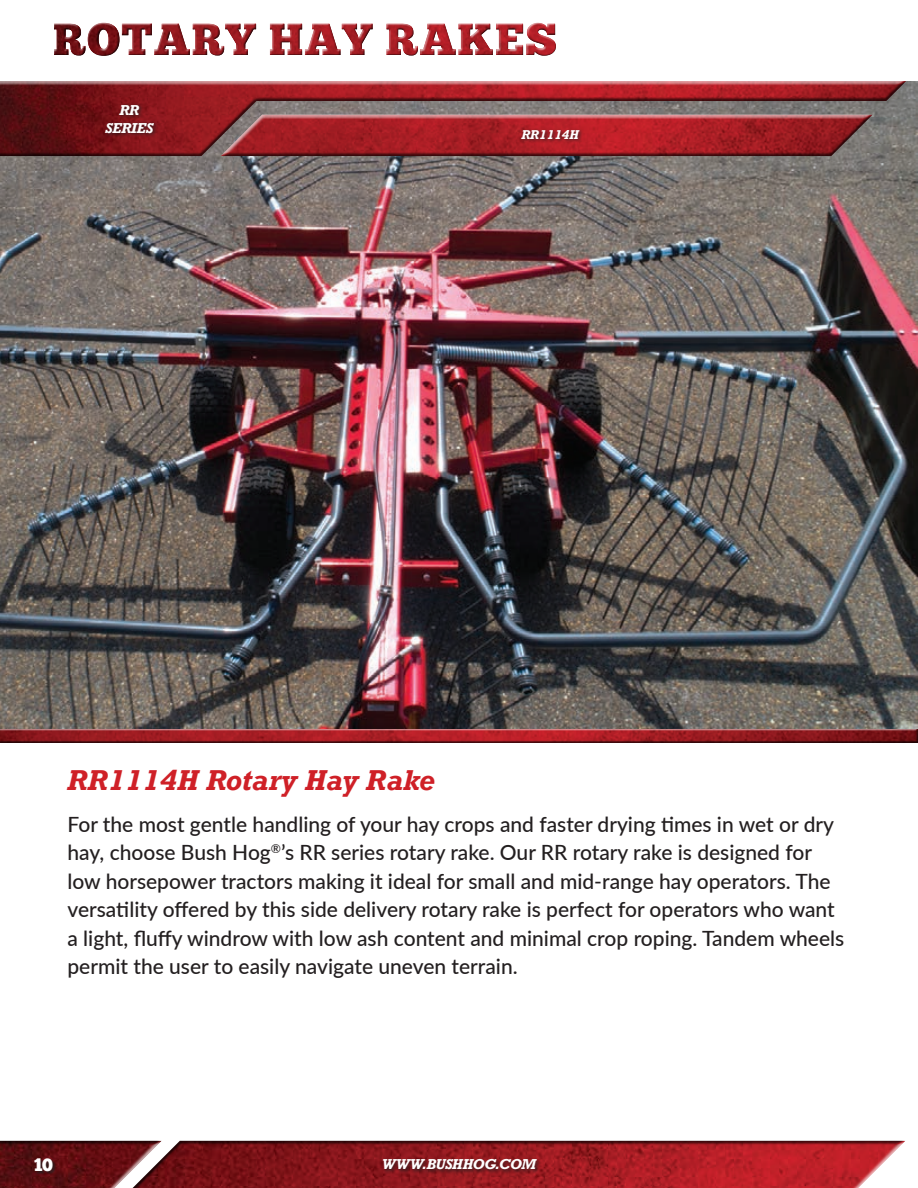
<style>
.page{position:relative;width:918px;height:1188px;background:#fff}
.page>*{position:absolute;margin:0;border:0;box-sizing:border-box;transform-origin:0 0}
.t1{font:italic 700 27px "Rockwell";letter-spacing:.01em;color:#cf2027}
.t2{font:500 21px/28.5px "Lato";color:#231f20}
.t3{font:18px "Chunk Five";color:#fff}
.t4{font:italic 700 13.5px/18px "Rockwell";letter-spacing:-.01em;color:#fff;text-align:center}
.t5{font:italic 700 12px "Rockwell";color:#fff}
</style>
<div class="page">
<img style="left:0;top:81px;width:918px;height:645px">
<div style="left:0;top:726px;width:918px;height:17px;background:#fff;opacity:.75"></div>
<div style="left:0;top:728px;width:918px;height:15px;background:#231f20;opacity:.75"></div>
<div style="left:0;top:1140px;width:918px;height:48px;background:#231f20;opacity:.75"></div>
<div style="left:34px;top:1159px;width:23px;height:16px;background:#231f20;opacity:.75"></div>
<div style="left:381px;top:1158px;width:161px;height:16px;background:#231f20;opacity:.75"></div>
<div style="left:0;top:79px;width:909px;height:79px;background:#231f20;opacity:.75"></div>
<div style="left:519px;top:128px;width:65px;height:15px;background:#231f20;opacity:.75"></div>
<div style="left:53px;top:22px;width:504px;height:35px;background:#231f20;opacity:.75"></div>
<div style="left:103px;top:103px;width:56px;height:34px;background:#231f20;opacity:.75"></div>
<p class="t4" style="left:105px;top:101px;width:50px">RR<br>SERIES</p>
<p class="t5" style="left:521px;top:127px;width:59px">RR1114H</p>
<p class="t1" style="left:68px;top:763px;width:369px">RR1114H Rotary Hay Rake</p>
<p class="t2" style="left:67px;top:809px;width:778px">For the most gentle handling of your hay crops and faster drying times in wet or dry hay, choose Bush Hog<sup>®</sup>’s RR series rotary rake. Our RR rotary rake is designed for low horsepower tractors making it ideal for small and mid-range hay operators. The versatility offered by this side delivery rotary rake is perfect for operators who want a light, fluffy windrow with low ash content and minimal crop roping. Tandem wheels permit the user to easily navigate uneven terrain.</p>
<p class="t3" style="left:34px;top:1156px;width:21px">10</p>
<p class="t4" style="left:382px;top:1155px;width:156px">WWW.BUSHHOG.COM</p>
</div>
